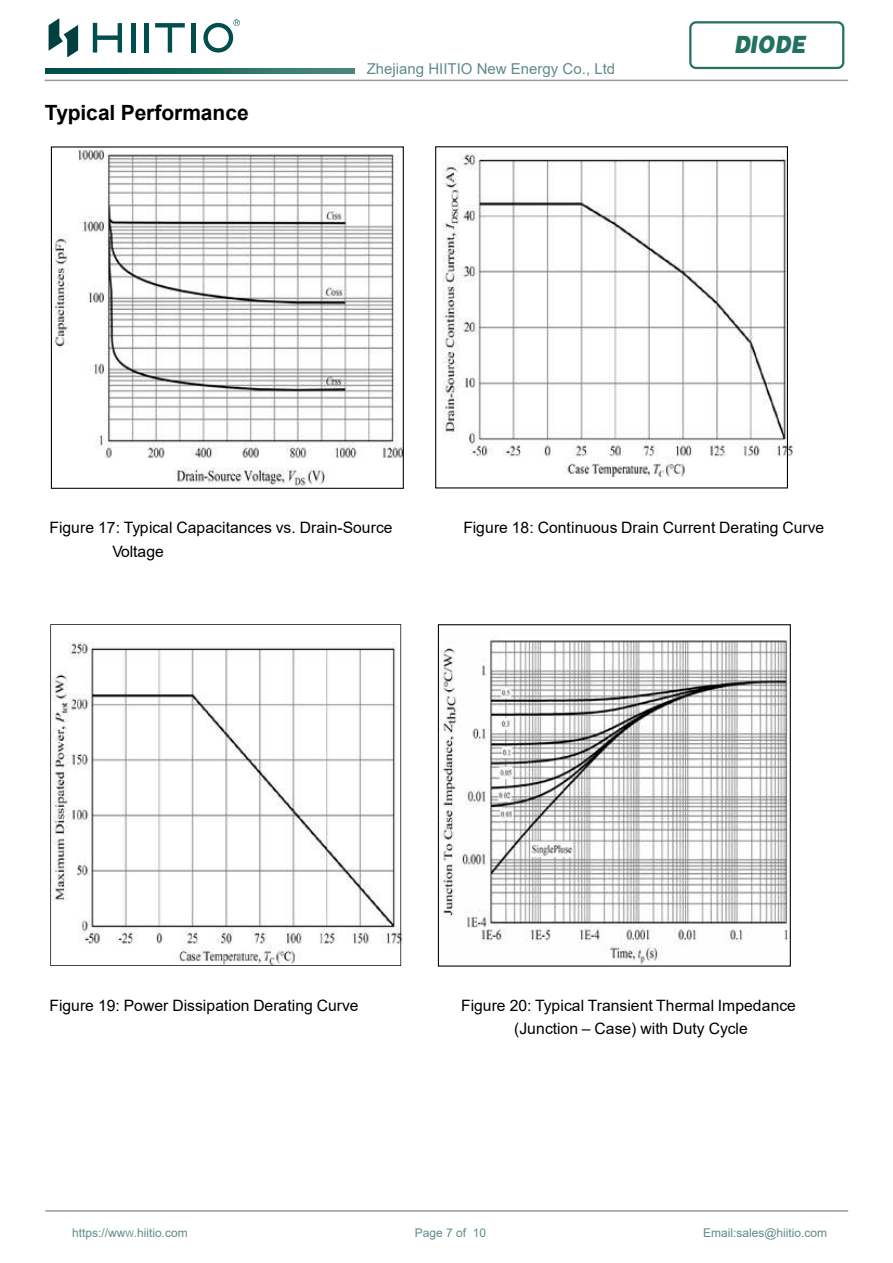
<style>
.page{position:relative;width:893px;height:1263px;background:#fff}
.page>*{position:absolute;margin:0;border:0;box-sizing:border-box;transform-origin:0 0}
.t1{font:24px "HGF9 X CNKI";color:#237261;scale:.86 1}
.t2{font:700 21px "Arial";letter-spacing:-.005em;color:#000}
.t3{font:15.6px/24px "Arial";color:#000;text-align:center}
.t4{font:15px "Arial";color:#5f8b8a}
.t5{font:12px "Arial";color:#5f8b8a}
.s1{font-size:9px}
</style>
<div class="page">
<svg style="left:50px;top:624px;width:351px;height:342px"></svg>
<svg style="left:51px;top:146px;width:353px;height:343px"></svg>
<svg style="left:435px;top:146px;width:353px;height:342px"></svg>
<svg style="left:438px;top:624px;width:353px;height:343px"></svg>
<svg style="left:46px;top:68px;width:308px;height:6px;background:#1f6a60"></svg>
<hr style="left:45px;top:1210px;width:803px;height:2px;background:#9a9a9c">
<hr style="left:45px;top:80px;width:803px;height:1px;background:#9a9a9c">
<div style="left:689px;top:21px;width:155px;height:48px;border:2px solid #237261;border-radius:6px"></div>
<hr style="left:192px;top:23px;width:4px;height:30px;background:#004e4e">
<hr style="left:131px;top:23px;width:4px;height:30px;background:#004e4e">
<svg style="left:93px;top:23px;width:29px;height:30px"></svg>
<div style="left:144px;top:23px;width:5px;height:30px;background:#004e4e"></div>
<svg style="left:155px;top:23px;width:30px;height:30px"></svg>
<svg style="left:203px;top:19px;width:37px;height:34px"></svg>
<svg style="left:49px;top:19px;width:29px;height:38px"></svg>
<h2 class="t2" style="left:45px;top:98px;width:205px">Typical Performance</h2>
<p class="t4" style="left:367px;top:58px;width:250px">Zhejiang HIITIO New Energy Co., Ltd</p>
<h1 class="t1" style="left:733px;top:26px;width:85px">DIODE</h1>
<p class="t3" style="left:50px;top:515px;width:345px">Figure 17: Typical Capacitances vs. Drain-Source</p>
<p class="t3" style="left:463px;top:515px;width:362px">Figure 18: Continuous Drain Current Derating Curve</p>
<p class="t3" style="left:113px;top:539px;width:53px">Voltage</p>
<p class="t3" style="left:50px;top:993px;width:310px">Figure 19: Power Dissipation Derating Curve</p>
<p class="t3" style="left:461px;top:993px;width:336px">Figure 20: Typical Transient Thermal Impedance (Junction – Case) with Duty Cycle</p>
<p class="t5" style="left:72px;top:1225px;width:117px">https://ww<span class="s1">W</span>.hiitio.com</p>
<p class="t5" style="left:415px;top:1225px;width:73px">Page 7 of 10</p>
<p class="t5" style="left:703px;top:1225px;width:126px">Email:sales@hiitio.com</p>
</div>
